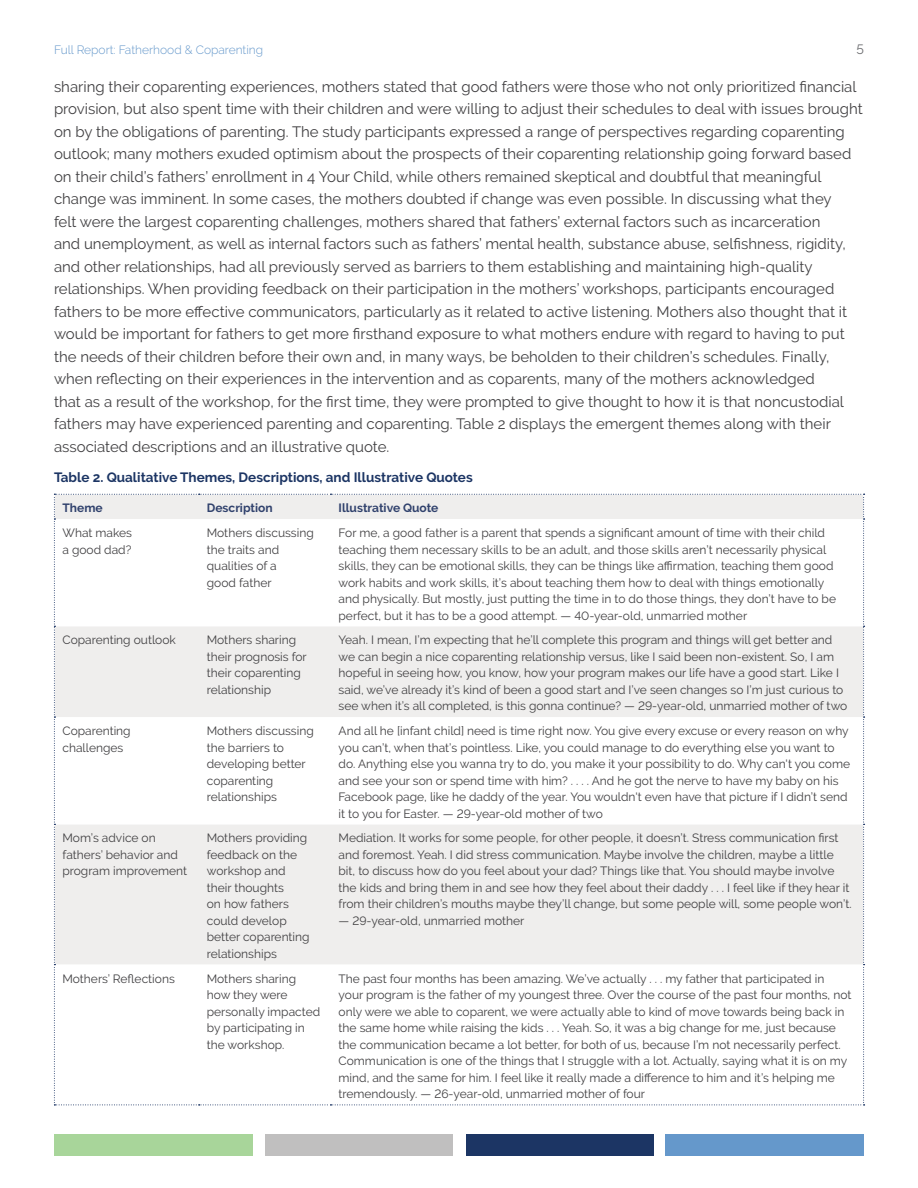
<style>
.page{position:relative;width:918px;height:1188px;background:#fff}
.page>*{position:absolute;margin:0;border:0;box-sizing:border-box;transform-origin:0 0}
.t1{font:15px/22.5px "Raleway";color:#414042}
.t2{font:700 13.5px "Raleway";color:#1c3564}
.t3{font:13.5px "Raleway";color:#6d6e71}
.t4{font:12px/16.5px "Raleway";color:#414042}
.t5{font:700 12px "Raleway";color:#31426d}
.t6{font:300 12px "Raleway";color:#6598cb}
</style>
<div class="page">
<svg style="left:54px;top:494px;width:811px;height:612px"></svg>
<div style="left:665px;top:1134px;width:199px;height:22px;background:#6598cb"></div>
<div style="left:466px;top:1134px;width:187px;height:22px;background:#1c3564"></div>
<div style="left:265px;top:1134px;width:188px;height:22px;background:#c0bfbf"></div>
<div style="left:54px;top:1134px;width:199px;height:22px;background:#a8d59a"></div>
<p class="t6" style="left:54px;top:42px;width:211px">Full Report: Fatherhood &amp; Coparenting</p>
<p class="t3" style="left:856px;top:41px;width:9px">5</p>
<p class="t1" style="left:54px;top:75px;width:810px">sharing their coparenting experiences, mothers stated that good fathers were those who not only prioritized financial provision, but also spent time with their children and were willing to adjust their schedules to deal with issues brought on by the obligations of parenting. The study participants expressed a range of perspectives regarding coparenting outlook; many mothers exuded optimism about the prospects of their coparenting relationship going forward based on their child’s fathers’ enrollment in 4 Your Child, while others remained skeptical and doubtful that meaningful change was imminent. In some cases, the mothers doubted if change was even possible. In discussing what they<br>felt were the largest coparenting challenges, mothers shared that fathers’ external factors such as incarceration<br>and unemployment, as well as internal factors such as fathers’ mental health, substance abuse, selfishness, rigidity, and other relationships, had all previously served as barriers to them establishing and maintaining high-quality relationships. When providing feedback on their participation in the mothers’ workshops, participants encouraged fathers to be more effective communicators, particularly as it related to active listening. Mothers also thought that it would be important for fathers to get more firsthand exposure to what mothers endure with regard to having to put the needs of their children before their own and, in many ways, be beholden to their children’s schedules. Finally, when reflecting on their experiences in the intervention and as coparents, many of the mothers acknowledged<br>that as a result of the workshop, for the first time, they were prompted to give thought to how it is that noncustodial fathers may have experienced parenting and coparenting. Table 2 displays the emergent themes along with their associated descriptions and an illustrative quote.</p>
<p class="t2" style="left:54px;top:469px;width:420px">Table 2. Qualitative Themes, Descriptions, and Illustrative Quotes</p>
<p class="t5" style="left:62px;top:501px;width:42px">Theme</p>
<p class="t5" style="left:207px;top:501px;width:67px">Description</p>
<p class="t5" style="left:339px;top:501px;width:101px">Illustrative Quote</p>
<p class="t4" style="left:62px;top:525px;width:71px">What makes a good dad?</p>
<p class="t4" style="left:207px;top:525px;width:109px">Mothers discussing the traits and qualities of a<br>good father</p>
<p class="t4" style="left:339px;top:525px;width:499px">For me, a good father is a parent that spends a significant amount of time with their child teaching them necessary skills to be an adult, and those skills aren’t necessarily physical skills, they can be emotional skills, they can be things like affirmation, teaching them good work habits and work skills, it’s about teaching them how to deal with things emotionally and physically. But mostly, just putting the time in to do those things, they don’t have to be perfect, but it has to be a good attempt. — 40-year-old, unmarried mother</p>
<p class="t4" style="left:62px;top:632px;width:115px">Coparenting outlook</p>
<p class="t4" style="left:207px;top:632px;width:102px">Mothers sharing their prognosis for their coparenting relationship</p>
<p class="t4" style="left:339px;top:632px;width:510px">Yeah. I mean, I’m expecting that he’ll complete this program and things will get better and we can begin a nice coparenting relationship versus, like I said been non-existent. So, I am hopeful in seeing how, you know, how your program makes our life have a good start. Like I said, we’ve already it’s kind of been a good start and I’ve seen changes so I’m just curious to see when it’s all completed, is this gonna continue? — 29-year-old, unmarried mother of two</p>
<p class="t4" style="left:62px;top:723px;width:70px">Coparenting challenges</p>
<p class="t4" style="left:207px;top:723px;width:109px">Mothers discussing the barriers to developing better coparenting relationships</p>
<p class="t4" style="left:339px;top:723px;width:513px">And all he [infant child] need is time right now. You give every excuse or every reason on why you can’t, when that’s pointless. Like, you could manage to do everything else you want to do. Anything else you wanna try to do, you make it your possibility to do. Why can't you come and see your son or spend time with him? . . . . And he got the nerve to have my baby on his Facebook page, like he daddy of the year. You wouldn't even have that picture if I didn’t send it to you for Easter. — 29-year-old mother of two</p>
<p class="t4" style="left:62px;top:830px;width:126px">Mom’s advice on fathers’ behavior and program improvement</p>
<p class="t4" style="left:207px;top:830px;width:104px">Mothers providing feedback on the workshop and their thoughts<br>on how fathers could develop better coparenting relationships</p>
<p class="t4" style="left:339px;top:830px;width:515px">Mediation. It works for some people, for other people, it doesn’t. Stress communication first and foremost. Yeah. I did stress communication. Maybe involve the children, maybe a little bit, to discuss how do you feel about your dad? Things like that. You should maybe involve the kids and bring them in and see how they feel about their daddy . . . I feel like if they hear it from their children’s mouths maybe they’ll change, but some people will, some people won’t.</p>
<p class="t4" style="left:339px;top:912px;width:187px">— 29-year-old, unmarried mother</p>
<p class="t4" style="left:62px;top:970px;width:114px">Mothers’ Reflections</p>
<p class="t4" style="left:207px;top:970px;width:115px">Mothers sharing how they were personally impacted by participating in the workshop.</p>
<p class="t4" style="left:339px;top:970px;width:514px">The past four months has been amazing. We’ve actually . . . my father that participated in your program is the father of my youngest three. Over the course of the past four months, not only were we able to coparent, we were actually able to kind of move towards being back in the same home while raising the kids . . . Yeah. So, it was a big change for me, just because the communication became a lot better, for both of us, because I’m not necessarily perfect.<br>Communication is one of the things that I struggle with a lot. Actually, saying what it is on my mind, and the same for him. I feel like it really made a difference to him and it’s helping me tremendously. — 26-year-old, unmarried mother of four</p>
</div>
